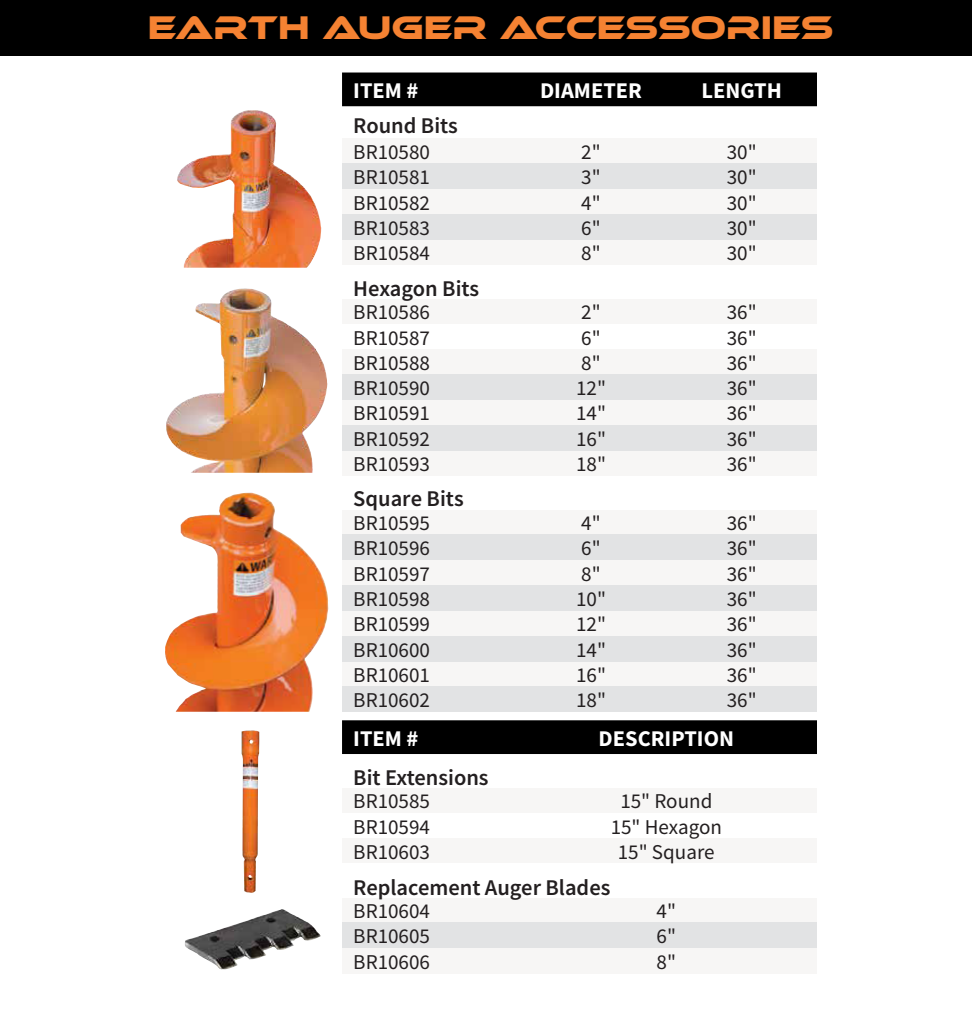
<style>
.page{position:relative;width:972px;height:1022px;background:#fff}
.page>*{position:absolute;margin:0;border:0;box-sizing:border-box;transform-origin:0 0}
.t1{font:33.75px "Ethnocentric Rg";color:#f58232}
.t2{font:600 22.5px "Source Sans Pro";color:#231f20}
.t3{font:700 22.5px "Source Sans Pro";color:#fff}
.t4{font:21px "Source Sans Pro";color:#231f20}
</style>
<div class="page">
<div style="left:0;top:0;width:972px;height:55px;background:#000"></div>
<img style="left:177px;top:110px;width:144px;height:158px">
<img style="left:242px;top:730px;width:17px;height:163px">
<img style="left:166px;top:289px;width:147px;height:184px">
<img style="left:165px;top:493px;width:158px;height:219px">
<img style="left:185px;top:909px;width:136px;height:61px">
<div style="left:342px;top:73px;width:475px;height:33px;background:#000"></div>
<div style="left:516px;top:948px;width:301px;height:25px;background:#f7f6f5"></div>
<div style="left:342px;top:948px;width:174px;height:25px;background:#f7f6f5"></div>
<div style="left:516px;top:897px;width:301px;height:25px;background:#f7f6f5"></div>
<div style="left:342px;top:897px;width:174px;height:25px;background:#f7f6f5"></div>
<div style="left:516px;top:838px;width:301px;height:25px;background:#f7f6f5"></div>
<div style="left:342px;top:838px;width:174px;height:25px;background:#f7f6f5"></div>
<div style="left:516px;top:788px;width:301px;height:25px;background:#f7f6f5"></div>
<div style="left:342px;top:788px;width:174px;height:25px;background:#f7f6f5"></div>
<div style="left:666px;top:661px;width:151px;height:25px;background:#f7f6f5"></div>
<div style="left:516px;top:661px;width:150px;height:25px;background:#f7f6f5"></div>
<div style="left:342px;top:661px;width:174px;height:25px;background:#f7f6f5"></div>
<div style="left:666px;top:611px;width:151px;height:25px;background:#f7f6f5"></div>
<div style="left:516px;top:611px;width:150px;height:25px;background:#f7f6f5"></div>
<div style="left:342px;top:611px;width:174px;height:25px;background:#f7f6f5"></div>
<div style="left:666px;top:560px;width:151px;height:25px;background:#f7f6f5"></div>
<div style="left:516px;top:560px;width:150px;height:25px;background:#f7f6f5"></div>
<div style="left:342px;top:560px;width:174px;height:25px;background:#f7f6f5"></div>
<div style="left:666px;top:509px;width:151px;height:26px;background:#f7f6f5"></div>
<div style="left:516px;top:509px;width:150px;height:26px;background:#f7f6f5"></div>
<div style="left:342px;top:509px;width:174px;height:26px;background:#f7f6f5"></div>
<div style="left:666px;top:450px;width:151px;height:26px;background:#f7f6f5"></div>
<div style="left:516px;top:450px;width:150px;height:26px;background:#f7f6f5"></div>
<div style="left:342px;top:450px;width:174px;height:26px;background:#f7f6f5"></div>
<div style="left:666px;top:400px;width:151px;height:25px;background:#f7f6f5"></div>
<div style="left:516px;top:400px;width:150px;height:25px;background:#f7f6f5"></div>
<div style="left:342px;top:400px;width:174px;height:25px;background:#f7f6f5"></div>
<div style="left:666px;top:349px;width:151px;height:26px;background:#f7f6f5"></div>
<div style="left:516px;top:349px;width:150px;height:26px;background:#f7f6f5"></div>
<div style="left:342px;top:349px;width:174px;height:26px;background:#f7f6f5"></div>
<div style="left:666px;top:299px;width:151px;height:25px;background:#f7f6f5"></div>
<div style="left:516px;top:299px;width:150px;height:25px;background:#f7f6f5"></div>
<div style="left:342px;top:299px;width:174px;height:25px;background:#f7f6f5"></div>
<div style="left:666px;top:240px;width:151px;height:25px;background:#f7f6f5"></div>
<div style="left:516px;top:240px;width:150px;height:25px;background:#f7f6f5"></div>
<div style="left:342px;top:240px;width:174px;height:25px;background:#f7f6f5"></div>
<div style="left:666px;top:189px;width:151px;height:25px;background:#f7f6f5"></div>
<div style="left:516px;top:189px;width:150px;height:25px;background:#f7f6f5"></div>
<div style="left:342px;top:189px;width:174px;height:25px;background:#f7f6f5"></div>
<div style="left:666px;top:138px;width:151px;height:26px;background:#f7f6f5"></div>
<div style="left:516px;top:138px;width:150px;height:26px;background:#f7f6f5"></div>
<div style="left:342px;top:138px;width:174px;height:26px;background:#f7f6f5"></div>
<div style="left:516px;top:922px;width:301px;height:26px;background:#e2e3e4"></div>
<div style="left:342px;top:922px;width:174px;height:26px;background:#e2e3e4"></div>
<div style="left:666px;top:686px;width:151px;height:26px;background:#e2e3e4"></div>
<div style="left:516px;top:686px;width:150px;height:26px;background:#e2e3e4"></div>
<div style="left:342px;top:686px;width:174px;height:26px;background:#e2e3e4"></div>
<div style="left:666px;top:636px;width:151px;height:25px;background:#e2e3e4"></div>
<div style="left:516px;top:636px;width:150px;height:25px;background:#e2e3e4"></div>
<div style="left:342px;top:636px;width:174px;height:25px;background:#e2e3e4"></div>
<div style="left:666px;top:585px;width:151px;height:26px;background:#e2e3e4"></div>
<div style="left:516px;top:585px;width:150px;height:26px;background:#e2e3e4"></div>
<div style="left:342px;top:585px;width:174px;height:26px;background:#e2e3e4"></div>
<div style="left:666px;top:535px;width:151px;height:25px;background:#e2e3e4"></div>
<div style="left:516px;top:535px;width:150px;height:25px;background:#e2e3e4"></div>
<div style="left:342px;top:535px;width:174px;height:25px;background:#e2e3e4"></div>
<div style="left:666px;top:425px;width:151px;height:25px;background:#e2e3e4"></div>
<div style="left:516px;top:425px;width:150px;height:25px;background:#e2e3e4"></div>
<div style="left:342px;top:425px;width:174px;height:25px;background:#e2e3e4"></div>
<div style="left:666px;top:375px;width:151px;height:25px;background:#e2e3e4"></div>
<div style="left:516px;top:375px;width:150px;height:25px;background:#e2e3e4"></div>
<div style="left:342px;top:375px;width:174px;height:25px;background:#e2e3e4"></div>
<div style="left:666px;top:214px;width:151px;height:26px;background:#e2e3e4"></div>
<div style="left:516px;top:214px;width:150px;height:26px;background:#e2e3e4"></div>
<div style="left:342px;top:214px;width:174px;height:26px;background:#e2e3e4"></div>
<div style="left:666px;top:164px;width:151px;height:25px;background:#e2e3e4"></div>
<div style="left:516px;top:164px;width:150px;height:25px;background:#e2e3e4"></div>
<div style="left:342px;top:164px;width:174px;height:25px;background:#e2e3e4"></div>
<div style="left:342px;top:720px;width:475px;height:34px;background:#000"></div>
<h1 class="t1" style="left:148px;top:8px;width:687px">EARTH AUGER ACCESSORIES</h1>
<p class="t3" style="left:353px;top:75px;width:67px">ITEM #</p>
<p class="t3" style="left:540px;top:75px;width:103px">DIAMETER</p>
<p class="t3" style="left:701px;top:75px;width:82px">LENGTH</p>
<p class="t2" style="left:353px;top:111px;width:106px">Round Bits</p>
<p class="t4" style="left:353px;top:139px;width:78px">BR10580</p>
<p class="t4" style="left:581px;top:139px;width:21px">2"</p>
<p class="t4" style="left:727px;top:139px;width:31px">30"</p>
<p class="t4" style="left:353px;top:164px;width:78px">BR10581</p>
<p class="t4" style="left:581px;top:164px;width:21px">3"</p>
<p class="t4" style="left:727px;top:164px;width:31px">30"</p>
<p class="t4" style="left:353px;top:189px;width:78px">BR10582</p>
<p class="t4" style="left:581px;top:189px;width:21px">4"</p>
<p class="t4" style="left:727px;top:189px;width:31px">30"</p>
<p class="t4" style="left:353px;top:215px;width:78px">BR10583</p>
<p class="t4" style="left:581px;top:215px;width:21px">6"</p>
<p class="t4" style="left:727px;top:215px;width:31px">30"</p>
<p class="t4" style="left:353px;top:240px;width:78px">BR10584</p>
<p class="t4" style="left:581px;top:240px;width:21px">8"</p>
<p class="t4" style="left:727px;top:240px;width:31px">30"</p>
<p class="t2" style="left:353px;top:274px;width:127px">Hexagon Bits</p>
<p class="t4" style="left:353px;top:299px;width:78px">BR10586</p>
<p class="t4" style="left:581px;top:299px;width:21px">2"</p>
<p class="t4" style="left:727px;top:299px;width:31px">36"</p>
<p class="t4" style="left:353px;top:324px;width:78px">BR10587</p>
<p class="t4" style="left:581px;top:324px;width:21px">6"</p>
<p class="t4" style="left:727px;top:324px;width:31px">36"</p>
<p class="t4" style="left:353px;top:349px;width:78px">BR10588</p>
<p class="t4" style="left:581px;top:349px;width:21px">8"</p>
<p class="t4" style="left:727px;top:349px;width:31px">36"</p>
<p class="t4" style="left:353px;top:375px;width:78px">BR10590</p>
<p class="t4" style="left:576px;top:375px;width:31px">12"</p>
<p class="t4" style="left:727px;top:375px;width:31px">36"</p>
<p class="t4" style="left:353px;top:400px;width:78px">BR10591</p>
<p class="t4" style="left:576px;top:400px;width:31px">14"</p>
<p class="t4" style="left:727px;top:400px;width:31px">36"</p>
<p class="t4" style="left:353px;top:425px;width:78px">BR10592</p>
<p class="t4" style="left:576px;top:425px;width:31px">16"</p>
<p class="t4" style="left:727px;top:425px;width:31px">36"</p>
<p class="t4" style="left:353px;top:451px;width:78px">BR10593</p>
<p class="t4" style="left:576px;top:451px;width:31px">18"</p>
<p class="t4" style="left:727px;top:451px;width:31px">36"</p>
<p class="t2" style="left:353px;top:484px;width:112px">Square Bits</p>
<p class="t4" style="left:353px;top:510px;width:78px">BR10595</p>
<p class="t4" style="left:581px;top:510px;width:21px">4"</p>
<p class="t4" style="left:727px;top:510px;width:31px">36"</p>
<p class="t4" style="left:353px;top:535px;width:78px">BR10596</p>
<p class="t4" style="left:581px;top:535px;width:21px">6"</p>
<p class="t4" style="left:727px;top:535px;width:31px">36"</p>
<p class="t4" style="left:353px;top:560px;width:78px">BR10597</p>
<p class="t4" style="left:581px;top:560px;width:21px">8"</p>
<p class="t4" style="left:727px;top:560px;width:31px">36"</p>
<p class="t4" style="left:353px;top:585px;width:78px">BR10598</p>
<p class="t4" style="left:576px;top:585px;width:31px">10"</p>
<p class="t4" style="left:727px;top:585px;width:31px">36"</p>
<p class="t4" style="left:353px;top:611px;width:78px">BR10599</p>
<p class="t4" style="left:576px;top:611px;width:31px">12"</p>
<p class="t4" style="left:727px;top:611px;width:31px">36"</p>
<p class="t4" style="left:353px;top:636px;width:78px">BR10600</p>
<p class="t4" style="left:576px;top:636px;width:31px">14"</p>
<p class="t4" style="left:727px;top:636px;width:31px">36"</p>
<p class="t4" style="left:353px;top:661px;width:78px">BR10601</p>
<p class="t4" style="left:576px;top:661px;width:31px">16"</p>
<p class="t4" style="left:727px;top:661px;width:31px">36"</p>
<p class="t4" style="left:353px;top:687px;width:78px">BR10602</p>
<p class="t4" style="left:576px;top:687px;width:31px">18"</p>
<p class="t4" style="left:727px;top:687px;width:31px">36"</p>
<p class="t3" style="left:353px;top:723px;width:67px">ITEM #</p>
<p class="t3" style="left:599px;top:723px;width:137px">DESCRIPTION</p>
<p class="t2" style="left:353px;top:763px;width:137px">Bit Extensions</p>
<p class="t4" style="left:353px;top:788px;width:78px">BR10585</p>
<p class="t4" style="left:620px;top:788px;width:94px">15" Round</p>
<p class="t4" style="left:353px;top:813px;width:78px">BR10594</p>
<p class="t4" style="left:611px;top:813px;width:113px">15" Hexagon</p>
<p class="t4" style="left:353px;top:838px;width:78px">BR10603</p>
<p class="t4" style="left:618px;top:838px;width:98px">15" Square</p>
<p class="t2" style="left:353px;top:872px;width:259px">Replacement Auger Blades</p>
<p class="t4" style="left:353px;top:897px;width:78px">BR10604</p>
<p class="t4" style="left:657px;top:897px;width:21px">4"</p>
<p class="t4" style="left:353px;top:923px;width:78px">BR10605</p>
<p class="t4" style="left:657px;top:923px;width:21px">6"</p>
<p class="t4" style="left:353px;top:948px;width:78px">BR10606</p>
<p class="t4" style="left:657px;top:948px;width:21px">8"</p>
</div>
